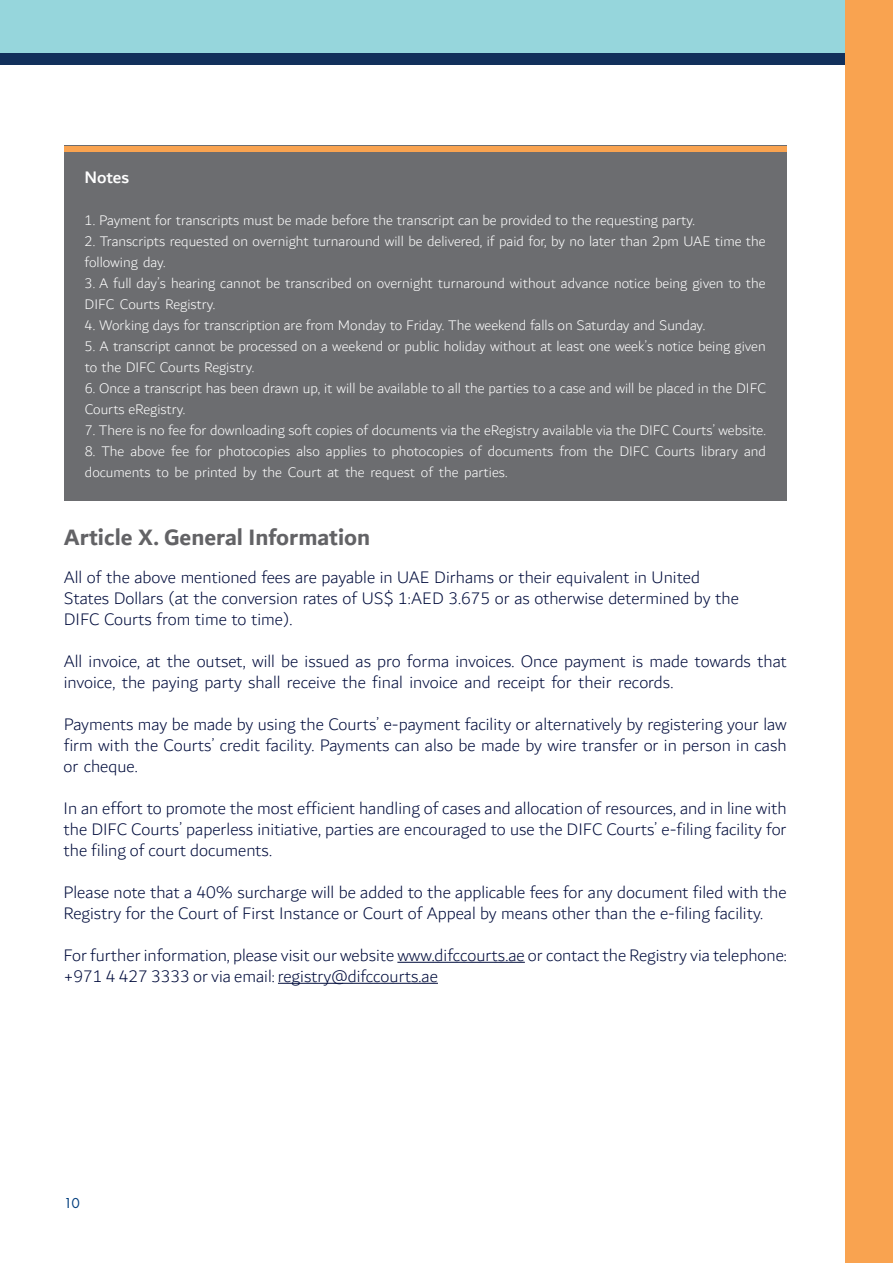
<style>
.page{position:relative;width:893px;height:1263px;background:#fff}
.page>*{position:absolute;margin:0;border:0;box-sizing:border-box;transform-origin:0 0}
.t1{font:700 24px "Dubai";color:#636366}
.t2{font:300 18px/21px "Dubai";color:#000c3c}
.t3{font:500 18px "Dubai";letter-spacing:-.005em;color:#fff}
.t4{font:300 15px/21px "Dubai";color:#fff}
.t5{font:15px "Futura T";color:#013d7d}
</style>
<div class="page">
<div style="left:0;top:0;width:893px;height:64px;background:#12305b"></div>
<div style="left:0;top:0;width:893px;height:53px;background:#96d6dc"></div>
<div style="left:845px;top:0;width:48px;height:1263px;background:#f9a350"></div>
<hr style="left:397px;top:962px;width:128px;height:1px;background:#000c3c">
<hr style="left:278px;top:983px;width:160px;height:1px;background:#000c3c">
<div style="left:64px;top:146px;width:723px;height:355px;background:#6c6d70"></div>
<div style="left:64px;top:146px;width:723px;height:5px;background:#f9a350"></div>
<p class="t3" style="left:85px;top:166px;width:46px">Notes</p>
<p class="t4" style="left:85px;top:210px;width:612px">1. Payment for transcripts must be made before the transcript can be provided to the requesting party.</p>
<p class="t4" style="left:85px;top:231px;width:683px">2. Transcripts requested on overnight turnaround will be delivered, if paid for, by no later than 2pm UAE time the following day.</p>
<p class="t4" style="left:85px;top:273px;width:683px">3. A full day’s hearing cannot be transcribed on overnight turnaround without advance notice being given to the<br>DIFC Courts Registry.</p>
<p class="t4" style="left:85px;top:315px;width:622px">4. Working days for transcription are from Monday to Friday. The weekend falls on Saturday and Sunday.</p>
<p class="t4" style="left:85px;top:336px;width:683px">5. A transcript cannot be processed on a weekend or public holiday without at least one week’s notice being given to the DIFC Courts Registry.</p>
<p class="t4" style="left:85px;top:378px;width:683px">6. Once a transcript has been drawn up, it will be available to all the parties to a case and will be placed in the DIFC<br>Courts eRegistry.</p>
<p class="t4" style="left:85px;top:420px;width:683px">7. There is no fee for downloading soft copies of documents via the eRegistry available via the DIFC Courts’ website.</p>
<p class="t4" style="left:85px;top:441px;width:683px">8. The above fee for photocopies also applies to photocopies of documents from the DIFC Courts library and documents to be printed by the Court at the request of the parties.</p>
<h1 class="t1" style="left:64px;top:523px;width:308px">Article X. General Information</h1>
<p class="t2" style="left:64px;top:567px;width:676px">All of the above mentioned fees are payable in UAE Dirhams or their equivalent in United<br>States Dollars (at the conversion rates of US$ 1:AED 3.675 or as otherwise determined by the<br>DIFC Courts from time to time).</p>
<p class="t2" style="left:64px;top:651px;width:725px">All invoice, at the outset, will be issued as pro forma invoices. Once payment is made towards that invoice, the paying party shall receive the final invoice and receipt for their records.</p>
<p class="t2" style="left:64px;top:714px;width:725px;text-align:justify">Payments may be made by using the Courts’ e-payment facility or alternatively by registering your law firm with the Courts’ credit facility. Payments can also be made by wire transfer or in person in cash or cheque.</p>
<p class="t2" style="left:64px;top:798px;width:725px;text-align:justify">In an effort to promote the most efficient handling of cases and allocation of resources, and in line with the DIFC Courts’ paperless initiative, parties are encouraged to use the DIFC Courts’ e-filing facility for the filing of court documents.</p>
<p class="t2" style="left:64px;top:882px;width:725px">Please note that a 40% surcharge will be added to the applicable fees for any document filed with the<br>Registry for the Court of First Instance or Court of Appeal by means other than the e-filing facility.</p>
<p class="t2" style="left:64px;top:945px;width:725px">For further information, please visit our website www.difccourts.ae or contact the Registry via telephone: +971 4 427 3333 or via email: registry@difccourts.ae</p>
<p class="t5" style="left:64px;top:1194px;width:18px">10</p>
</div>
